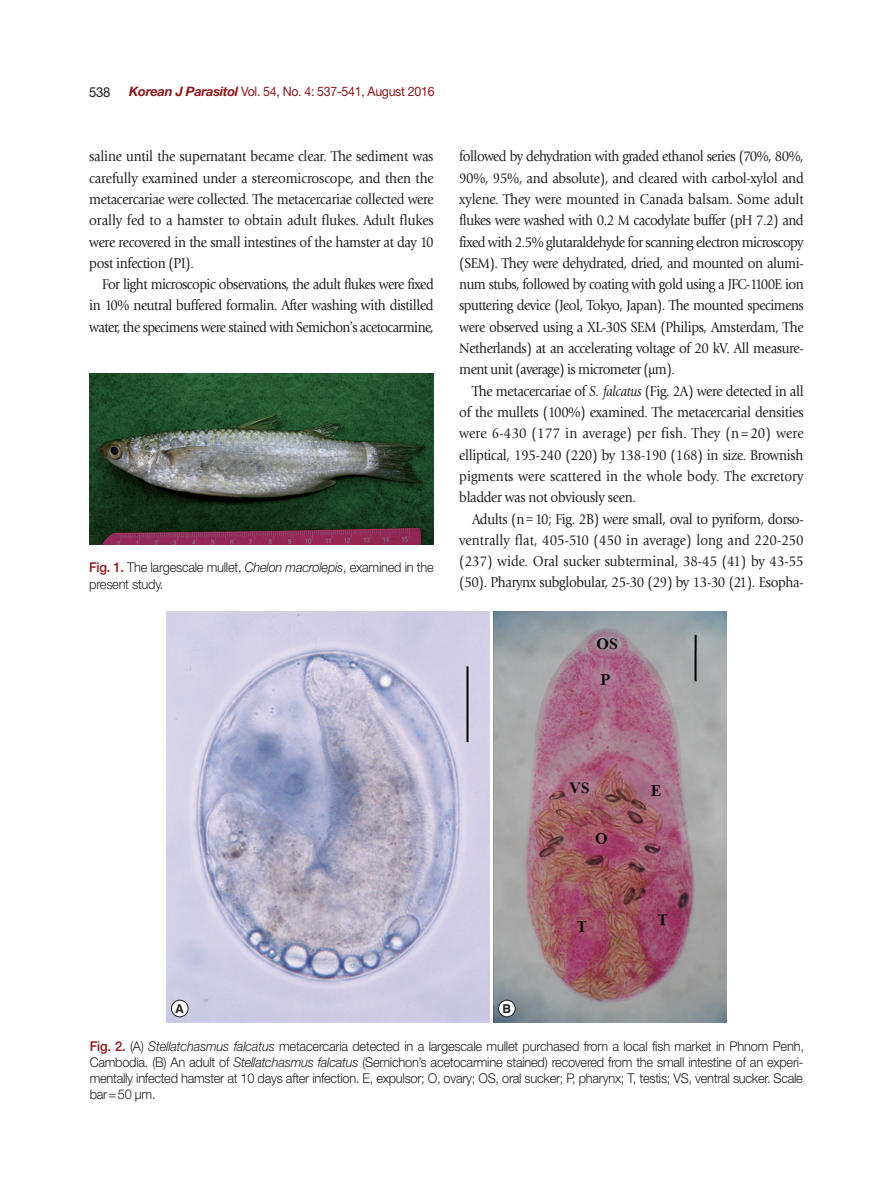
<style>
.page{position:relative;width:893px;height:1191px;background:#fff}
.page>*{position:absolute;margin:0;border:0;box-sizing:border-box;transform-origin:0 0}
.본문{font:15px/21.3px "Giovanni Std";letter-spacing:-.025em;color:#231f20;text-align:justify;scale:.9 1}
.하시라{font:13.8px "Helvetica Neue LT Std";color:#231f20;scale:.95 1}
.표_제목__그림_설명{font:300 13.5px/16.2px "Helvetica Neue LT Std";letter-spacing:-.02em;color:#231f20;scale:.95 1}
.하시라-2{font:13.05px "Helvetica Neue LT Std";letter-spacing:-.025em;color:#88181b;scale:.95 1}
.t1{font:700 12.15px "Swiss 721 BT";color:#231f20}
.s1{font-weight:700;font-style:italic}
.s2{font-family:"Minion Pro"}
.s3{font-weight:500;color:#88181b}
.s4{font-style:italic}
</style>
<div class="page">
<img style="left:89px;top:373px;width:345px;height:171px">
<img style="left:166px;top:611px;width:323px;height:411px">
<img style="left:493px;top:611px;width:234px;height:411px">
<div style="left:171px;top:1000px;width:17px;height:16px;background:#fff;border-radius:50%"></div>
<div style="left:171px;top:1000px;width:17px;height:17px;border:1px solid #231f20;border-radius:50%"></div>
<div style="left:499px;top:1000px;width:16px;height:16px;background:#fff;border-radius:50%"></div>
<div style="left:498px;top:1000px;width:17px;height:17px;border:1px solid #231f20;border-radius:50%"></div>
<p class="하시라" style="left:89px;top:83px;width:24px">538</p>
<p class="하시라-2" style="left:129px;top:84px;width:323px"><span class="s1">Korean J Parasitol</span> Vol. 54, No. 4: 537-541, August 2016</p>
<p class="본문" style="left:89px;top:146px;width:384px">saline until the supernatant became clear. The sediment was carefully examined under a stereomicroscope, and then the metacercariae were collected. The metacercariae collected were orally fed to a hamster to obtain adult flukes. Adult flukes were recovered in the small intestines of the hamster at day 10 post infection (PI).</p>
<p class="본문" style="left:89px;top:274px;width:384px;text-indent:13px">For light microscopic observations, the adult flukes were fixed in 10% neutral buffered formalin. After washing with distilled water, the specimens were stained with Semichon<span class="s2">’</span>s acetocarmine,</p>
<p class="표_제목__그림_설명" style="left:89px;top:559px;width:364px"><span class="s3">Fig. 1.</span> The largescale mullet, <span class="s4">Chelon macrolepis</span>, examined in the present study.</p>
<p class="본문" style="left:459px;top:146px;width:384px">followed by dehydration with graded ethanol series (70%, 80%, 90%, 95%, and absolute), and cleared with carbol-xylol and xylene. They were mounted in Canada balsam. Some adult flukes were washed with 0.2 M cacodylate buffer (pH 7.2) and fixed with 2.5% glutaraldehyde for scanning electron microscopy (SEM). They were dehydrated, dried, and mounted on alumi&shy;num stubs, followed by coating with gold using a JFC-1100E ion sputtering device (Jeol, Tokyo, Japan). The mounted specimens were observed using a XL-30S SEM (Philips, Amsterdam, The Netherlands) at an accelerating voltage of 20 kV. All measure&shy;ment unit (average) is micrometer (<span class="s2">μ</span>m).</p>
<p class="본문" style="left:459px;top:380px;width:384px;text-indent:13px">The metacercariae of <span class="s4">S. falcatus</span> (Fig. 2A) were detected in all of the mullets (100%) examined. The metacercarial densities were 6-430 (177 in average) per fish. They (n<span class="s2">=</span>20) were elliptical, 195-240 (220) by 138-190 (168) in size. Brownish pigments were scattered in the whole body. The excretory bladder was not obviously seen.</p>
<p class="본문" style="left:459px;top:508px;width:384px;text-indent:13px">Adults (n<span class="s2">=</span>10; Fig. 2B) were small, oval to pyriform, dorso&shy;ventrally flat, 405-510 (450 in average) long and 220-250 (237) wide. Oral sucker subterminal, 38-45 (41) by 43-55 (50). Pharynx subglobular, 25-30 (29) by 13-30 (21). Esopha-</p>
<p class="t1" style="left:176px;top:1001px;width:10px">A</p>
<p class="t1" style="left:503px;top:1001px;width:10px">B</p>
<p class="표_제목__그림_설명" style="left:90px;top:1037px;width:753px;text-align:justify"><span class="s3">Fig. 2.</span> (A) <span class="s4">Stellatchasmus falcatus</span> metacercaria detected in a largescale mullet purchased from a local fish market in Phnom Penh, Cambodia. (B) An adult of <span class="s4">Stellatchasmus falcatus</span> (Semichon’s acetocarmine stained) recovered from the small intestine of an experi&shy;mentally infected hamster at 10 days after infection. E, expulsor; O, ovary; OS, oral sucker; P, pharynx; T, testis; VS, ventral sucker. Scale bar=50 μm.</p>
</div>
